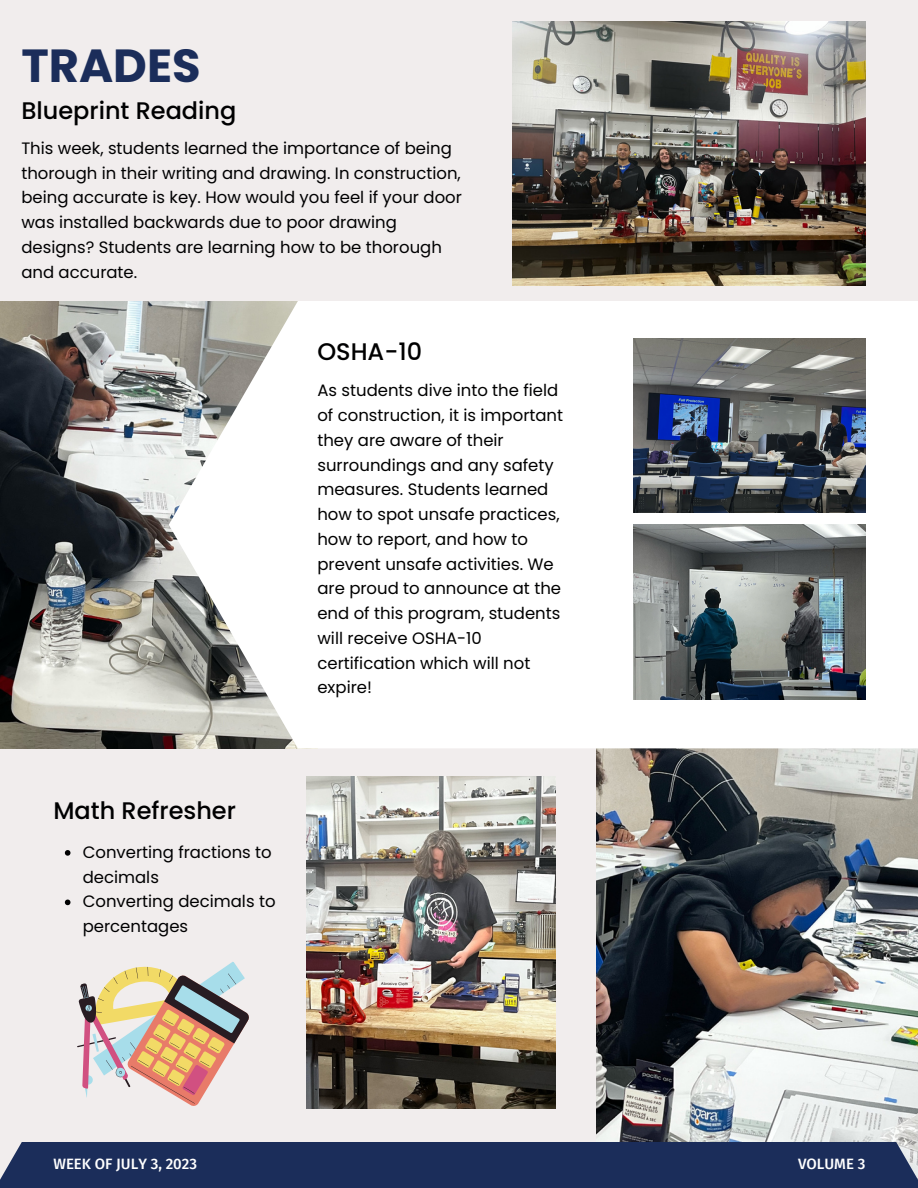
<style>
.page{position:relative;width:918px;height:1188px;background:#f1eded}
.page>*{position:absolute;margin:0;border:0;box-sizing:border-box;transform-origin:0 0}
.t1{font:700 46.35px "Poppins";color:#1b2d5a}
.t2{font:500 24px "Poppins";color:#000001}
.t3{font:16.5px/24.8px "Poppins";color:#000001}
.t4{font:500 15px "Fira Sans";color:#fff}
</style>
<div class="page">
<img style="left:596px;top:748px;width:322px;height:394px">
<img style="left:0;top:301px;width:312px;height:448px">
<svg style="left:169px;top:301px;width:749px;height:447px;background:#f4f4f3"></svg>
<div style="left:0;top:1142px;width:918px;height:46px;background:#1b2d5a"></div>
<img style="left:512px;top:21px;width:353px;height:265px">
<img style="left:633px;top:338px;width:232px;height:175px">
<svg style="left:77px;top:962px;width:172px;height:144px"></svg>
<img style="left:633px;top:525px;width:232px;height:174px">
<img style="left:307px;top:777px;width:248px;height:332px">
<svg style="left:65px;top:850px;width:5px;height:6px"></svg>
<svg style="left:65px;top:900px;width:5px;height:5px"></svg>
<p class="t1" style="left:21px;top:34px;width:181px">TRADES</p>
<p class="t2" style="left:21px;top:94px;width:217px">Blueprint Reading</p>
<p class="t3" style="left:21px;top:136px;width:442px">This week, students learned the importance of being thorough in their writing and drawing. In construction, being accurate is key. How would you feel if your door was installed backwards due to poor drawing designs? Students are learning how to be thorough and accurate.</p>
<p class="t2" style="left:317px;top:335px;width:106px">OSHA-10</p>
<p class="t2" style="left:53px;top:794px;width:184px">Math Refresher</p>
<p class="t3" style="left:83px;top:840px;width:191px">Converting fractions to decimals</p>
<p class="t3" style="left:83px;top:889px;width:194px">Converting decimals to percentages</p>
<p class="t3" style="left:317px;top:378px;width:247px">As students dive into the field of construction, it is important they are aware of their surroundings and any safety measures. Students learned how to spot unsafe practices, how to report, and how to prevent unsafe activities. We are proud to announce at the end of this program, students will receive OSHA-10 certification which will not expire!</p>
<p class="t4" style="left:53px;top:1155px;width:145px">WEEK OF JULY 3, 2023</p>
<p class="t4" style="left:798px;top:1155px;width:69px">VOLUME 3</p>
</div>
